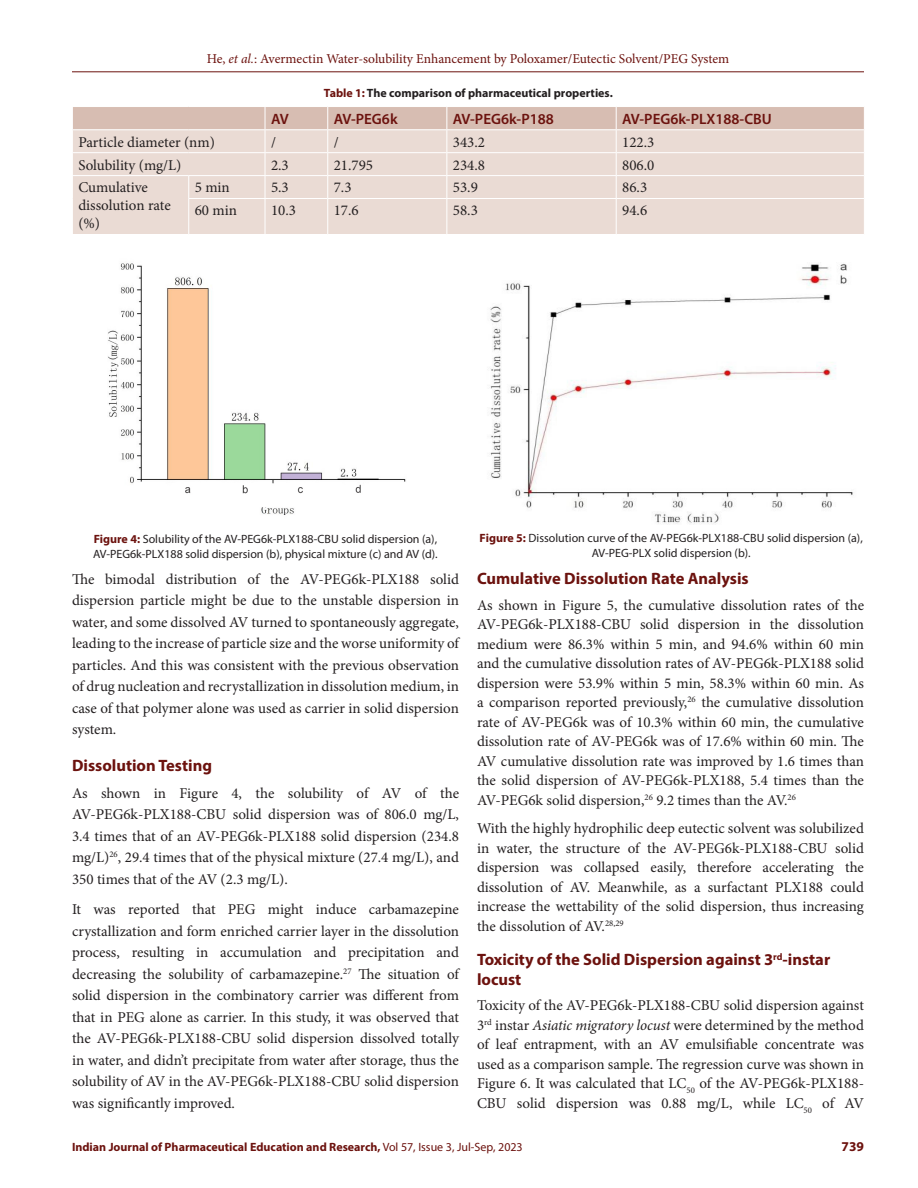
<style>
.page{position:relative;width:918px;height:1188px;background:#fff}
.page>*{position:absolute;margin:0;border:0;box-sizing:border-box;transform-origin:0 0}
.Heading_2{font:700 16.5px/19.5px "Myriad Pro";color:#6c120e}
.Body_text{font:15px/21.5px "Minion Pro";color:#231f20;text-align:justify}
.Body_text__FO{font:15px/19.5px "Minion Pro";color:#231f20;text-align:justify}
.Table_Body{font:15px/18px "Minion Pro";color:#231f20}
.Table_Header{font:600 15px "Myriad Pro";color:#6c120e}
.t1{font:13.5px "Minion Pro";letter-spacing:-.005em;color:#6c120e}
.t2{font:700 13.5px "Myriad Pro";color:#6c120e}
.FIG_Caption{font:12px/15px "Myriad Pro";color:#231f20}
.t3{font:700 12px "Myriad Pro";color:#6c120e}
.Table_Caption{font:700 12px "Myriad Pro";color:#231f20}
.s1{font-style:italic}
.s2{color:#6c120e}
.s3{font-weight:700;color:#6c120e}
.s4{font-weight:400}
</style>
<div class="page">
<hr style="left:72px;top:72px;width:792px;height:1px;background:#6c120e">
<img style="left:108px;top:263px;width:298px;height:252px">
<div style="left:73px;top:198px;width:791px;height:36px;background:#eadbd4"></div>
<svg style="left:73px;top:107px;width:791px;height:91px;background:#e6d5cd"></svg>
<hr style="left:188px;top:198px;width:77px;height:1px;background:#fff">
<hr style="left:188px;top:199px;width:1px;height:35px;background:#fff">
<hr style="left:265px;top:198px;width:63px;height:1px;background:#fff">
<hr style="left:265px;top:199px;width:1px;height:35px;background:#fff">
<hr style="left:328px;top:198px;width:119px;height:1px;background:#fff">
<hr style="left:327px;top:199px;width:1px;height:35px;background:#fff">
<hr style="left:447px;top:198px;width:169px;height:1px;background:#fff">
<hr style="left:446px;top:199px;width:1px;height:35px;background:#fff">
<hr style="left:616px;top:198px;width:249px;height:1px;background:#fff">
<hr style="left:616px;top:199px;width:1px;height:35px;background:#fff">
<img style="left:490px;top:263px;width:363px;height:261px">
<p class="t1" style="left:207px;top:50px;width:524px">He, <span class="s1">et al.</span>: Avermectin Water-solubility Enhancement by Poloxamer/Eutectic Solvent/PEG System</p>
<p class="Table_Caption" style="left:324px;top:85px;width:290px"><span class="s2">Table 1:</span> The comparison of pharmaceutical properties.</p>
<p class="Table_Header" style="left:271px;top:109px;width:19px">AV</p>
<p class="Table_Header" style="left:334px;top:109px;width:65px">AV-PEG6k</p>
<p class="Table_Header" style="left:453px;top:109px;width:103px">AV-PEG6k-P188</p>
<p class="Table_Header" style="left:622px;top:109px;width:151px">AV-PEG6k-PLX188-CBU</p>
<p class="Table_Body" style="left:78px;top:133px;width:138px">Particle diameter (nm)</p>
<p class="Table_Body" style="left:271px;top:133px;width:6px">/</p>
<p class="Table_Body" style="left:334px;top:133px;width:6px">/</p>
<p class="Table_Body" style="left:453px;top:133px;width:34px">343.2</p>
<p class="Table_Body" style="left:622px;top:133px;width:34px">122.3</p>
<p class="Table_Body" style="left:78px;top:156px;width:105px">Solubility (mg/L)</p>
<p class="Table_Body" style="left:271px;top:156px;width:19px">2.3</p>
<p class="Table_Body" style="left:334px;top:156px;width:41px">21.795</p>
<p class="Table_Body" style="left:453px;top:156px;width:34px">234.8</p>
<p class="Table_Body" style="left:622px;top:156px;width:34px">806.0</p>
<p class="Table_Body" style="left:78px;top:179px;width:94px">Cumulative dissolution rate (%)</p>
<p class="Table_Body" style="left:195px;top:179px;width:37px">5 min</p>
<p class="Table_Body" style="left:271px;top:179px;width:19px">5.3</p>
<p class="Table_Body" style="left:334px;top:179px;width:19px">7.3</p>
<p class="Table_Body" style="left:453px;top:179px;width:27px">53.9</p>
<p class="Table_Body" style="left:622px;top:179px;width:27px">86.3</p>
<p class="Table_Body" style="left:195px;top:202px;width:44px">60 min</p>
<p class="Table_Body" style="left:271px;top:202px;width:27px">10.3</p>
<p class="Table_Body" style="left:334px;top:202px;width:27px">17.6</p>
<p class="Table_Body" style="left:453px;top:202px;width:27px">58.3</p>
<p class="Table_Body" style="left:622px;top:202px;width:27px">94.6</p>
<p class="FIG_Caption" style="left:93px;top:531px;width:346px"><span class="s3">Figure 4:</span> Solubility of the AV-PEG6k-PLX188-CBU solid dispersion (a),<br>AV-PEG6k-PLX188 solid dispersion (b), physical mixture (c) and AV (d).</p>
<p class="Body_text" style="left:72px;top:568px;width:389px">The bimodal distribution of the AV-PEG6k-PLX188 solid dispersion particle might be due to the unstable dispersion in water, and some dissolved AV turned to spontaneously aggregate, leading to the increase of particle size and the worse uniformity of particles. And this was consistent with the previous observation of drug nucleation and recrystallization in dissolution medium, in case of that polymer alone was used as carrier in solid dispersion system.</p>
<p class="Heading_2" style="left:72px;top:755px;width:142px">Dissolution Testing</p>
<p class="Body_text__FO" style="left:72px;top:783px;width:389px;line-height:21.5px">As shown in Figure 4, the solubility of AV of the AV-PEG6k-PLX188-CBU solid dispersion was of 806.0 mg/L, 3.4 times that of an AV-PEG6k-PLX188 solid dispersion (234.8 mg/L)<sup>26</sup>, 29.4 times that of the physical mixture (27.4 mg/L), and 350 times that of the AV (2.3 mg/L).</p>
<p class="Body_text" style="left:72px;top:899px;width:389px">It was reported that PEG might induce carbamazepine crystallization and form enriched carrier layer in the dissolution process, resulting in accumulation and precipitation and decreasing the solubility of carbamazepine.<sup>27</sup> The situation of solid dispersion in the combinatory carrier was different from that in PEG alone as carrier. In this study, it was observed that the AV-PEG6k-PLX188-CBU solid dispersion dissolved totally in water, and didn’t precipitate from water after storage, thus the solubility of AV in the AV-PEG6k-PLX188-CBU solid dispersion was significantly improved.</p>
<p class="FIG_Caption" style="left:480px;top:530px;width:385px;text-align:center"><span class="s3">Figure 5:</span> Dissolution curve of the AV-PEG6k-PLX188-CBU solid dispersion (a),<br>AV-PEG-PLX solid dispersion (b).</p>
<p class="Heading_2" style="left:477px;top:568px;width:273px">Cumulative Dissolution Rate Analysis</p>
<p class="Body_text__FO" style="left:477px;top:595px;width:389px">As shown in Figure 5, the cumulative dissolution rates of the AV-PEG6k-PLX188-CBU solid dispersion in the dissolution medium were 86.3% within 5 min, and 94.6% within 60 min and the cumulative dissolution rates of AV-PEG6k-PLX188 solid dispersion were 53.9% within 5 min, 58.3% within 60 min. As a comparison reported previously,<sup>26</sup> the cumulative dissolution rate of AV-PEG6k was of 10.3% within 60 min, the cumulative dissolution rate of AV-PEG6k was of 17.6% within 60 min. The AV cumulative dissolution rate was improved by 1.6 times than the solid dispersion of AV-PEG6k-PLX188, 5.4 times than the AV-PEG6k solid dispersion,<sup>26</sup> 9.2 times than the AV.<sup>26</sup></p>
<p class="Body_text" style="left:477px;top:819px;width:389px;line-height:19.5px">With the highly hydrophilic deep eutectic solvent was solubilized in water, the structure of the AV-PEG6k-PLX188-CBU solid dispersion was collapsed easily, therefore accelerating the dissolution of AV. Meanwhile, as a surfactant PLX188 could increase the wettability of the solid dispersion, thus increasing the dissolution of AV.<sup>28,29</sup></p>
<p class="Heading_2" style="left:477px;top:949px;width:355px">Toxicity of the Solid Dispersion against 3<sup>rd</sup>-instar locust</p>
<p class="Body_text__FO" style="left:477px;top:996px;width:389px">Toxicity of the AV-PEG6k-PLX188-CBU solid dispersion against 3<sup>rd</sup> instar <span class="s1">Asiatic migratory locust</span> were determined by the method of leaf entrapment, with an AV emulsifiable concentrate was used as a comparison sample. The regression curve was shown in Figure 6. It was calculated that LC<sub>50</sub> of the AV-PEG6k-PLX188- CBU solid dispersion was 0.88 mg/L, while LC<sub>50</sub> of AV</p>
<p class="t3" style="left:72px;top:1139px;width:452px">Indian Journal of Pharmaceutical Education and Research, <span class="s4">Vol 57, Issue 3, Jul-Sep, 2023</span></p>
<p class="t2" style="left:842px;top:1137px;width:24px">739</p>
</div>
